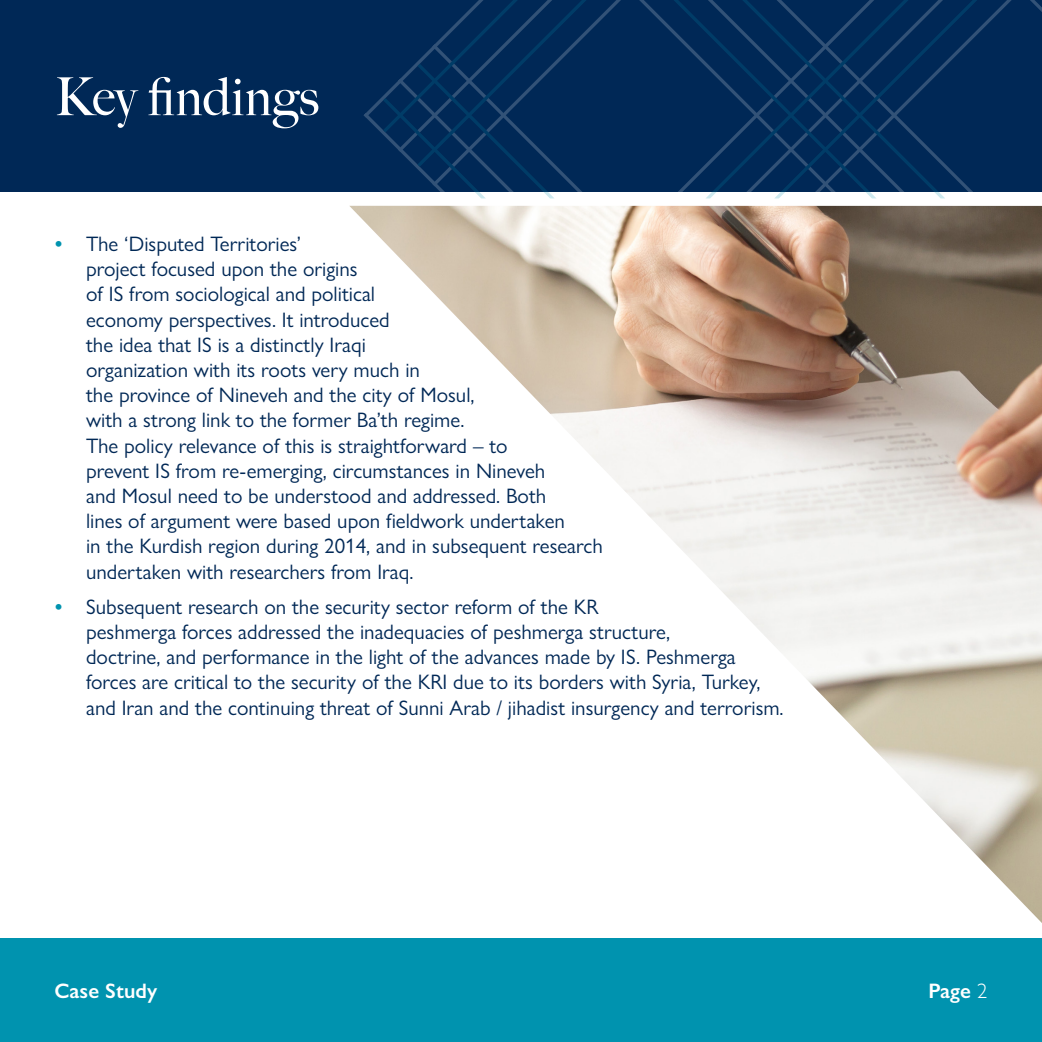
<style>
.page{position:relative;width:1042px;height:1042px;background:#fff}
.page>*{position:absolute;margin:0;border:0;box-sizing:border-box;transform-origin:0 0}
.t1{font:52.5px "Big Caslon FB";color:#fff}
.t2{font:21px/25.2px "Gill Sans Nova";color:#002856}
.t3{font:600 21px "Gill Sans Nova";color:#fff}
.s1{font-weight:600;color:#0093af}
.s2{font-weight:300}
</style>
<div class="page">
<div style="left:0;top:0;width:1042px;height:191px;background:#002856"></div>
<svg style="left:363px;top:0;width:679px;height:198px"></svg>
<img style="left:349px;top:206px;width:693px;height:717px">
<div style="left:0;top:938px;width:1042px;height:104px;background:#0093af"></div>
<p class="t1" style="left:55px;top:66px;width:266px">Key fndings</p>
<p class="t2" style="left:86px;top:231px;width:518px;text-indent:-31px"><span class="s1">•</span> The ‘Disputed Territories’<br>project focused upon the origins<br>of IS from sociological and political<br>economy perspectives. It introduced<br>the idea that IS is a distinctly Iraqi<br>organization with its roots very much in<br>the province of Nineveh and the city of Mosul,<br>with a strong link to the former Ba’th regime.<br>The policy relevance of this is straightforward – to<br>prevent IS from re-emerging, circumstances in Nineveh<br>and Mosul need to be understood and addressed. Both<br>lines of argument were based upon feldwork undertaken<br>in the Kurdish region during 2014, and in subsequent research undertaken with researchers from Iraq.</p>
<p class="t2" style="left:86px;top:594px;width:699px;text-indent:-31px"><span class="s1">•</span> Subsequent research on the security sector reform of the KR<br>peshmerga forces addressed the inadequacies of peshmerga structure,<br>doctrine, and performance in the light of the advances made by IS. Peshmerga forces are critical to the security of the KRI due to its borders with Syria, Turkey, and Iran and the continuing threat of Sunni Arab / jihadist insurgency and terrorism.</p>
<p class="t3" style="left:55px;top:977px;width:104px">Case Study</p>
<p class="t3" style="left:928px;top:977px;width:60px">Page <span class="s2">2</span></p>
</div>
